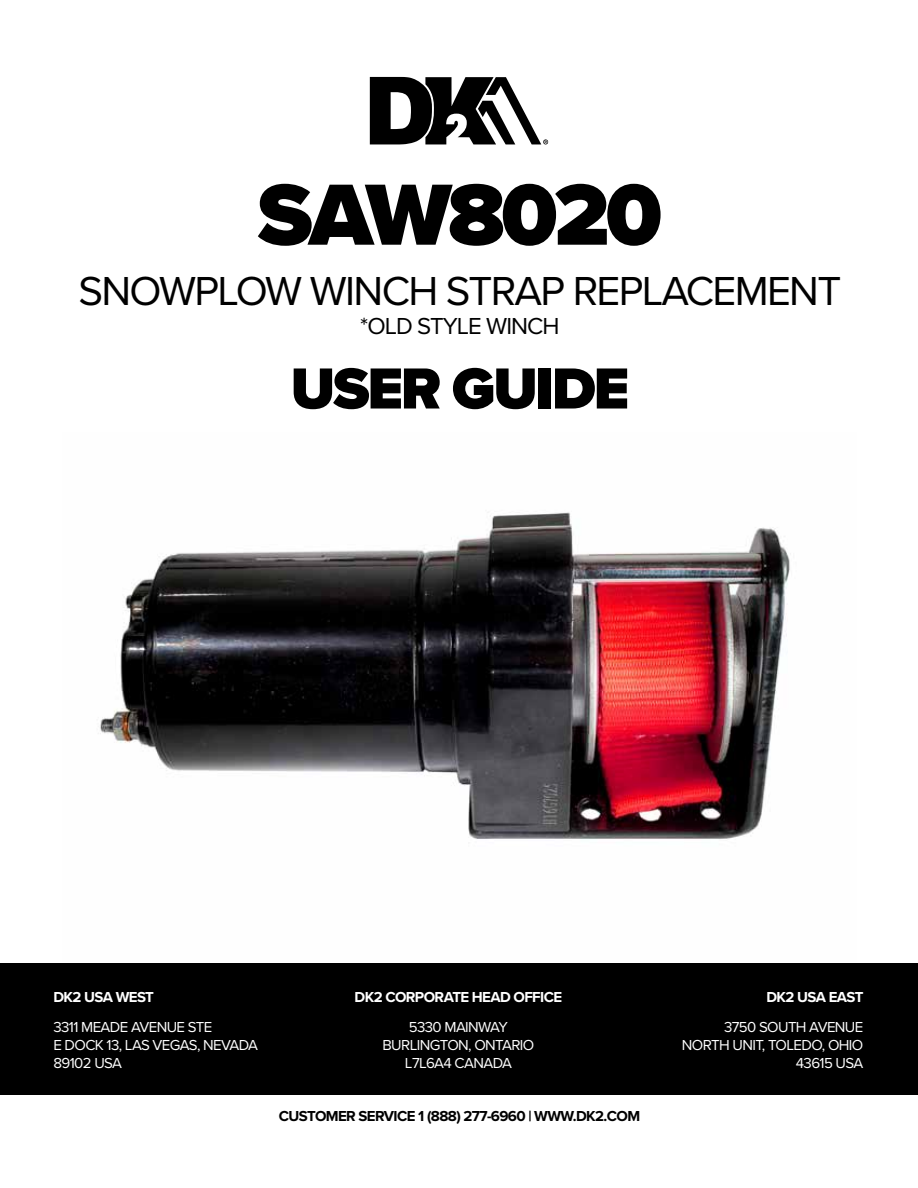
<style>
.page{position:relative;width:918px;height:1188px;background:#fff}
.page>*{position:absolute;margin:0;border:0;box-sizing:border-box;transform-origin:0 0}
.t1{font:900 90px "Proxima Nova";letter-spacing:-.04em;color:#000}
.t2{font:900 60px "Proxima Nova";letter-spacing:-.04em;color:#000}
.t3{font:42px "Proxima Nova";letter-spacing:-.04em;color:#000}
.t4{font:24px "Proxima Nova";letter-spacing:-.04em;color:#000}
.t5{font:15px/18px "Proxima Nova";letter-spacing:-.04em;color:#fff}
.t6{font:700 15px "Proxima Nova";letter-spacing:-.04em;color:#fff}
.t7{font:700 15px "Proxima Nova";letter-spacing:-.04em;color:#000}
</style>
<div class="page">
<div style="left:0;top:963px;width:918px;height:132px;background:#000"></div>
<img style="left:100px;top:512px;width:691px;height:327px">
<svg style="left:370px;top:77px;width:178px;height:67px"></svg>
<h1 class="t1" style="left:258px;top:148px;width:406px">SAW8020</h1>
<h3 class="t3" style="left:78px;top:259px;width:764px">SNOWPLOW WINCH STRAP REPLACEMENT</h3>
<h3 class="t4" style="left:360px;top:308px;width:201px">*OLD STYLE WINCH</h3>
<h2 class="t2" style="left:290px;top:344px;width:340px">USER GUIDE</h2>
<p class="t6" style="left:53px;top:986px;width:102px">DK2 USA WEST</p>
<p class="t5" style="left:53px;top:1017px;width:206px">3311 MEADE AVENUE STE<br>E DOCK 13, LAS VEGAS, NEVADA<br>89102 USA</p>
<p class="t6" style="left:355px;top:986px;width:209px">DK2 CORPORATE HEAD OFFICE</p>
<p class="t5" style="left:382px;top:1017px;width:154px;text-align:center">5330 MAINWAY<br>BURLINGTON, ONTARIO<br>L7L6A4 CANADA</p>
<p class="t7" style="left:279px;top:1104px;width:363px">CUSTOMER SERVICE 1 (888) 277-6960 | WWW.DK2.COM</p>
<p class="t6" style="left:766px;top:986px;width:98px">DK2 USA EAST</p>
<p class="t5" style="left:682px;top:1017px;width:183px;text-align:right">3750 SOUTH AVENUE<br>NORTH UNIT, TOLEDO, OHIO<br>43615 USA</p>
</div>
